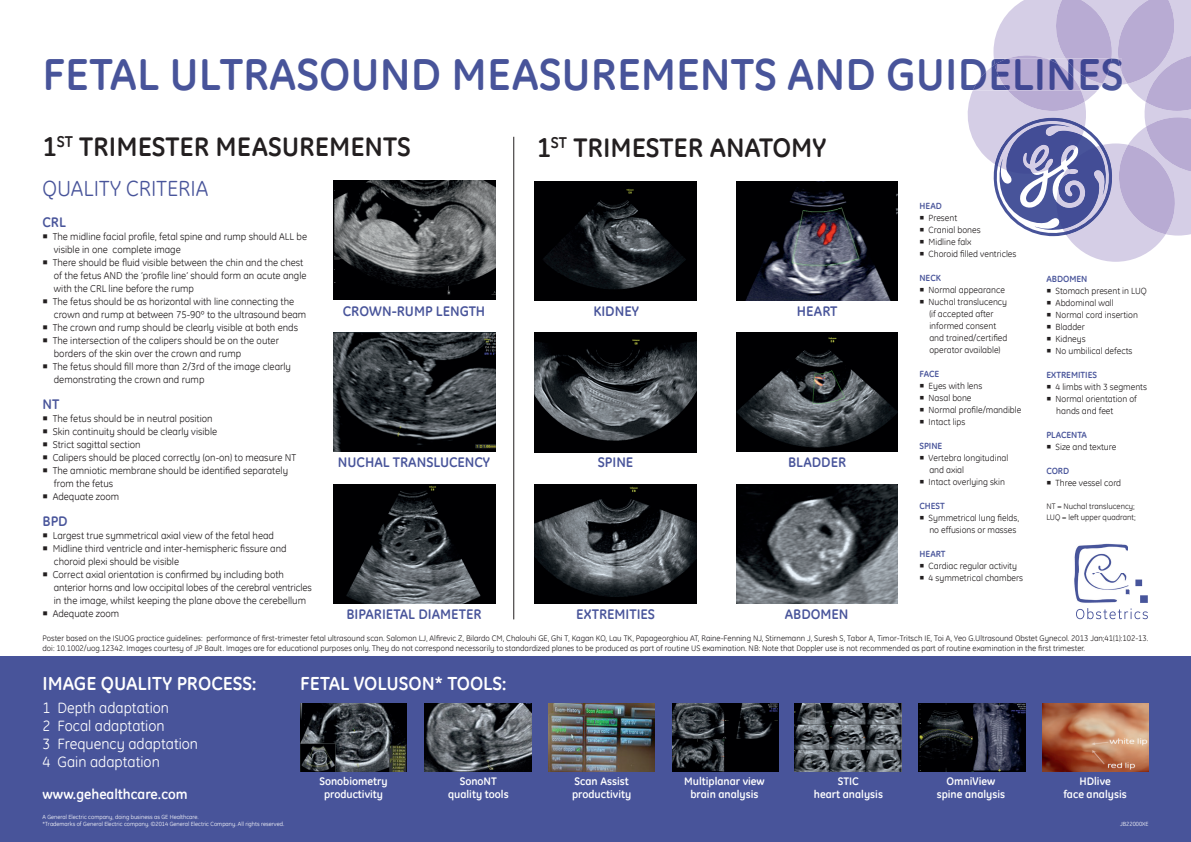
<style>
.page{position:relative;width:1191px;height:842px;background:#fff}
.page>*{position:absolute;margin:0;border:0;box-sizing:border-box;transform-origin:0 0}
.t1{font:700 45px "GE Inspira";color:#434d96}
.t2{font:700 27px "GE Inspira";color:#231f20}
.t3{font:22px "GE Inspira";color:#48549a}
.t4{font:700 19px "GE Inspira";color:#fff}
.t5{font:15px/18px "GE Inspira";color:#fff}
.t6{font:700 14px "GE Inspira";color:#48549a}
.t7{font:700 14px "GE Inspira";color:#fff}
.t8{font:700 11px/13px "GE Inspira";color:#fff;text-align:center}
.t9{font:10px/13px "GE Inspira";color:#231f20}
.t10{font:9px/12px "GE Inspira";color:#231f20}
.t11{font:700 9px "GE Inspira";color:#48549a}
.t12{font:8.1px/9.7px "GE Inspira";color:#231f20}
.t13{font:8px/11px "GE Inspira";color:#231f20}
.t14{font:6px/7.2px "GE Inspira";color:#fff}
</style>
<div class="page">
<img style="left:1074px;top:544px;width:74px;height:59px">
<svg style="left:1076px;top:608px;width:71px;height:11px"></svg>
<img style="left:333px;top:333px;width:162px;height:119px">
<img style="left:333px;top:485px;width:162px;height:119px">
<img style="left:333px;top:181px;width:162px;height:119px">
<img style="left:736px;top:181px;width:161px;height:119px">
<img style="left:736px;top:485px;width:161px;height:119px">
<img style="left:736px;top:333px;width:161px;height:119px">
<img style="left:535px;top:181px;width:161px;height:119px">
<img style="left:535px;top:333px;width:161px;height:119px">
<img style="left:535px;top:485px;width:161px;height:119px">
<div style="left:0;top:656px;width:1191px;height:186px;background:#48549a"></div>
<hr style="left:513px;top:137px;width:1px;height:482px;background:#231f20">
<img style="left:300px;top:704px;width:106px;height:68px">
<img style="left:425px;top:704px;width:106px;height:68px">
<img style="left:548px;top:704px;width:107px;height:68px">
<img style="left:672px;top:704px;width:106px;height:68px">
<img style="left:795px;top:704px;width:106px;height:68px">
<img style="left:918px;top:704px;width:107px;height:68px">
<img style="left:1042px;top:704px;width:106px;height:68px">
<svg style="left:967px;top:0;width:224px;height:262px"></svg>
<h1 class="t1" style="left:43px;top:45px;width:1082px">FETAL ULTRASOUND MEASUREMENTS AND GUIDELINES</h1>
<h2 class="t2" style="left:43px;top:129px;width:370px">1<sup>ST</sup> TRIMESTER MEASUREMENTS</h2>
<h2 class="t2" style="left:536px;top:130px;width:291px">1<sup>ST</sup> TRIMESTER ANATOMY</h2>
<h3 class="t3" style="left:43px;top:174px;width:167px">QUALITY CRITERIA</h3>
<h3 class="t6" style="left:43px;top:214px;width:25px">CRL</h3>
<p class="t9" style="left:54px;top:230px;width:255px;text-indent:-11px">○ The midline facial profile, fetal spine and rump should ALL be visible in one complete image</p>
<p class="t9" style="left:54px;top:256px;width:254px;text-indent:-11px">○ There should be fluid visible between the chin and the chest of the fetus AND the ‘profile line’ should form an acute angle with the CRL line before the rump</p>
<p class="t9" style="left:54px;top:295px;width:254px;text-indent:-11px">○ The fetus should be as horizontal with line connecting the crown and rump at between 75-90º to the ultrasound beam</p>
<p class="t9" style="left:43px;top:321px;width:257px">○ The crown and rump should be clearly visible at both ends</p>
<p class="t9" style="left:54px;top:334px;width:227px;text-indent:-11px">○ The intersection of the calipers should be on the outer borders of the skin over the crown and rump</p>
<p class="t9" style="left:54px;top:360px;width:239px;text-indent:-11px">○ The fetus should fill more than 2/3rd of the image clearly demonstrating the crown and rump</p>
<h3 class="t6" style="left:43px;top:395px;width:18px">NT</h3>
<p class="t9" style="left:43px;top:412px;width:172px">○ The fetus should be in neutral position</p>
<p class="t9" style="left:43px;top:425px;width:176px">○ Skin continuity should be clearly visible</p>
<p class="t9" style="left:43px;top:438px;width:100px">○ Strict sagittal section</p>
<p class="t9" style="left:43px;top:451px;width:255px">○ Calipers should be placed correctly (on-on) to measure NT</p>
<p class="t9" style="left:54px;top:464px;width:236px;text-indent:-11px">○ The amniotic membrane should be identified separately from the fetus</p>
<p class="t9" style="left:43px;top:490px;width:78px">○ Adequate zoom</p>
<h3 class="t6" style="left:43px;top:512px;width:27px">BPD</h3>
<p class="t9" style="left:43px;top:529px;width:233px">○ Largest true symmetrical axial view of the fetal head</p>
<p class="t9" style="left:54px;top:542px;width:234px;text-indent:-11px">○ Midline third ventricle and inter-hemispheric fissure and choroid plexi should be visible</p>
<p class="t9" style="left:54px;top:568px;width:259px;text-indent:-11px">○ Correct axial orientation is confirmed by including both anterior horns and low occipital lobes of the cerebral ventricles in the image, whilst keeping the plane above the cerebellum</p>
<p class="t9" style="left:43px;top:607px;width:78px">○ Adequate zoom</p>
<h3 class="t6" style="left:343px;top:302px;width:144px">CROWN-RUMP LENGTH</h3>
<h3 class="t6" style="left:338px;top:454px;width:154px">NUCHAL TRANSLUCENCY</h3>
<h3 class="t6" style="left:346px;top:605px;width:137px">BIPARIETAL DIAMETER</h3>
<h3 class="t6" style="left:593px;top:302px;width:47px">KIDNEY</h3>
<h3 class="t6" style="left:598px;top:454px;width:37px">SPINE</h3>
<h3 class="t6" style="left:576px;top:605px;width:80px">EXTREMITIES</h3>
<h3 class="t6" style="left:797px;top:302px;width:42px">HEART</h3>
<h3 class="t6" style="left:788px;top:454px;width:60px">BLADDER</h3>
<h3 class="t6" style="left:785px;top:605px;width:65px">ABDOMEN</h3>
<p class="t11" style="left:919px;top:201px;width:24px">HEAD</p>
<p class="t10" style="left:919px;top:212px;width:39px">○ Present</p>
<p class="t10" style="left:919px;top:224px;width:63px">○ Cranial bones</p>
<p class="t10" style="left:919px;top:236px;width:53px">○ Midline falx</p>
<p class="t10" style="left:919px;top:248px;width:98px">○ Choroid filled ventricles</p>
<p class="t11" style="left:919px;top:272px;width:23px">NECK</p>
<p class="t10" style="left:919px;top:284px;width:87px">○ Normal appearance</p>
<p class="t10" style="left:929px;top:296px;width:79px;text-indent:-10px">○ Nuchal translucency (if accepted after informed consent and trained/certified operator available)</p>
<p class="t11" style="left:919px;top:368px;width:21px">FACE</p>
<p class="t10" style="left:919px;top:380px;width:64px">○ Eyes with lens</p>
<p class="t10" style="left:919px;top:392px;width:54px">○ Nasal bone</p>
<p class="t10" style="left:919px;top:404px;width:103px">○ Normal profile/mandible</p>
<p class="t10" style="left:919px;top:416px;width:47px">○ Intact lips</p>
<p class="t11" style="left:919px;top:440px;width:24px">SPINE</p>
<p class="t10" style="left:929px;top:452px;width:80px;text-indent:-10px">○ Vertebra longitudinal and axial</p>
<p class="t10" style="left:919px;top:476px;width:87px">○ Intact overlying skin</p>
<p class="t11" style="left:919px;top:500px;width:27px">CHEST</p>
<p class="t10" style="left:929px;top:512px;width:91px;text-indent:-10px">○ Symmetrical lung fields, no effusions or masses</p>
<p class="t11" style="left:919px;top:548px;width:28px">HEART</p>
<p class="t10" style="left:919px;top:560px;width:99px">○ Cardiac regular activity</p>
<p class="t10" style="left:919px;top:572px;width:105px">○ 4 symmetrical chambers</p>
<p class="t11" style="left:1046px;top:273px;width:42px">ABDOMEN</p>
<p class="t10" style="left:1046px;top:284px;width:102px">○ Stomach present in LUQ</p>
<p class="t10" style="left:1046px;top:296px;width:69px">○ Abdominal wall</p>
<p class="t10" style="left:1046px;top:308px;width:93px">○ Normal cord insertion</p>
<p class="t10" style="left:1046px;top:320px;width:40px">○ Bladder</p>
<p class="t10" style="left:1046px;top:332px;width:41px">○ Kidneys</p>
<p class="t10" style="left:1046px;top:344px;width:88px">○ No umbilical defects</p>
<p class="t11" style="left:1046px;top:369px;width:52px">EXTREMITIES</p>
<p class="t10" style="left:1046px;top:380px;width:102px">○ 4 limbs with 3 segments</p>
<p class="t10" style="left:1056px;top:392px;width:82px;text-indent:-10px">○ Normal orientation of hands and feet</p>
<p class="t11" style="left:1046px;top:429px;width:42px">PLACENTA</p>
<p class="t10" style="left:1046px;top:440px;width:71px">○ Size and texture</p>
<p class="t11" style="left:1046px;top:465px;width:24px">CORD</p>
<p class="t10" style="left:1046px;top:476px;width:76px">○ Three vessel cord</p>
<p class="t13" style="left:1046px;top:500px;width:91px">NT = Nuchal translucency;<br>LUQ = left upper quadrant;</p>
<p class="t12" style="left:43px;top:633px;width:1107px">Poster based on the ISUOG practice guidelines: performance of first-trimester fetal ultrasound scan. Salomon LJ, Alfirevic Z, Bilardo CM, Chalouhi GE, Ghi T, Kagan KO, Lau TK, Papageorghiou AT, Raine-Fenning NJ, Stirnemann J, Suresh S, Tabor A, Timor-Tritsch IE, Toi A, Yeo G.Ultrasound Obstet Gynecol. 2013 Jan;41(1):102-13. doi: 10.1002/uog.12342. Images courtesy of JP Bault. Images are for educational purposes only. They do not correspond necessarily to standardized planes to be produced as part of routine US examination. NB: Note that Doppler use is not recommended as part of routine examination in the first trimester.</p>
<h3 class="t4" style="left:43px;top:671px;width:215px">IMAGE QUALITY PROCESS:</h3>
<h3 class="t5" style="left:43px;top:698px;width:157px">1 Depth adaptation<br>2 Focal adaptation<br>3 Frequency adaptation<br>4 Gain adaptation</h3>
<h3 class="t4" style="left:300px;top:671px;width:207px">FETAL VOLUSON* TOOLS:</h3>
<p class="t8" style="left:319px;top:775px;width:70px">Sonobiometry productivity</p>
<p class="t8" style="left:448px;top:775px;width:62px">SonoNT quality tools</p>
<p class="t8" style="left:572px;top:775px;width:61px;text-align:left">Scan Assist productivity</p>
<p class="t8" style="left:684px;top:775px;width:82px">Multiplanar view brain analysis</p>
<p class="t8" style="left:814px;top:775px;width:71px">STIC<br>heart analysis</p>
<p class="t8" style="left:936px;top:775px;width:70px">OmniView spine analysis</p>
<p class="t8" style="left:1079px;top:775px;width:33px">HDlive</p>
<h3 class="t7" style="left:43px;top:785px;width:147px">www.gehealthcare.com</h3>
<p class="t8" style="left:1063px;top:788px;width:65px">face analysis</p>
<p class="t14" style="left:43px;top:813px;width:243px">A General Electric company, doing business as GE Healthcare.<br>*Trademarks of General Electric company. ©2014 General Electric Company. All rights reserved.</p>
<p class="t14" style="left:1120px;top:820px;width:30px">JB22000XE</p>
</div>
